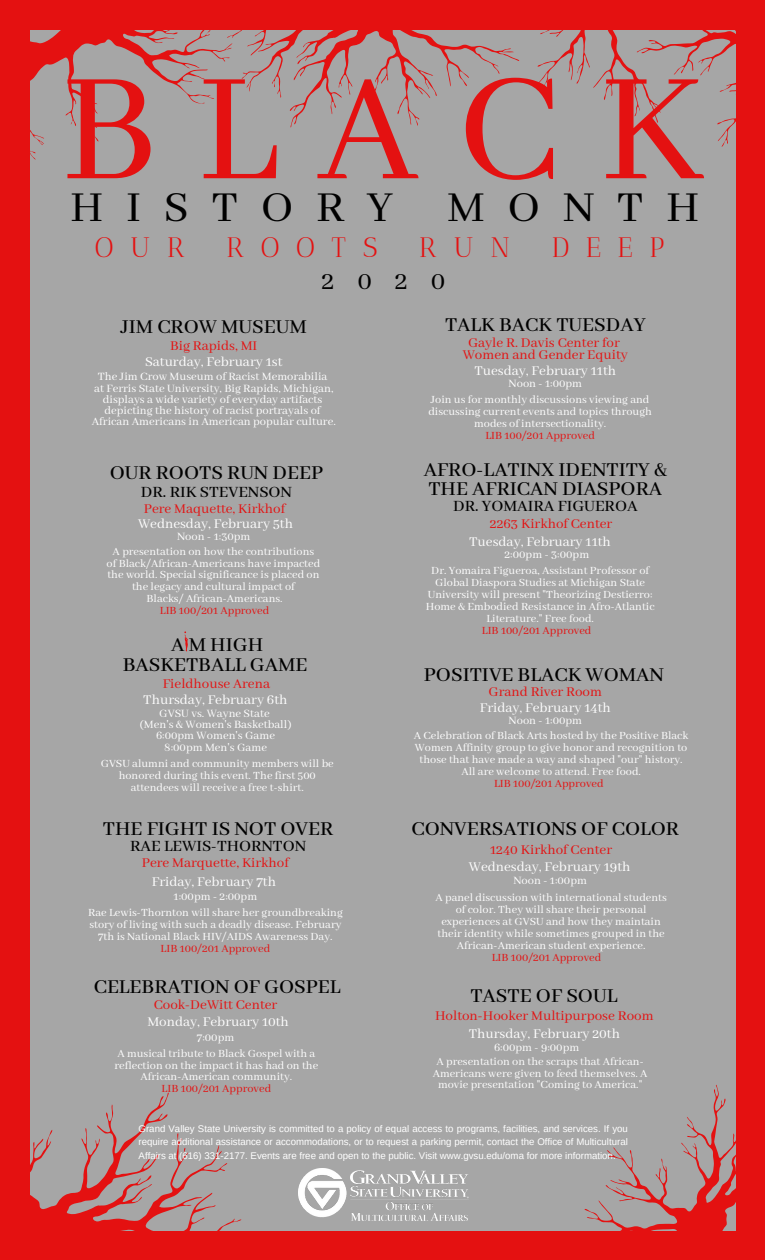
<style>
.page{position:relative;width:765px;height:1260px;background:#e41111}
.page>*{position:absolute;margin:0;border:0;box-sizing:border-box;transform-origin:0 0}
.t1{font:168.75px "Abhaya Libre";letter-spacing:.23em;color:#e41111}
.t2{font:47.62px "Abhaya Libre";letter-spacing:.475em;color:#000}
.t3{font:28.5px "Abhaya Libre";color:#000}
.t4{font:28px "Antic Didone";letter-spacing:.59em;color:#e41111}
.t5{font:500 22px/18.9px "Abhaya Libre";color:#000}
.t6{font:500 17.5px "Abhaya Libre";color:#000}
.t7{font:15px/12.2px "Abhaya Libre";color:#e41111;text-align:center}
.t8{font:15px "Abhaya Libre";color:#fff}
.t9{font:12.5px/11.2px "Abhaya Libre";color:#fff;text-align:center}
.t10{font:12.25px/11.9px "Abhaya Libre";color:#fff;text-align:center}
.t11{font:12.25px "Abhaya Libre";color:#e41111}
.t12{font:9.62px/13.1px "Arimo";color:#fff;text-align:justify}
</style>
<div class="page">
<div style="left:31px;top:30px;width:705px;height:1201px;background:#a6a6a6"></div>
<svg style="left:30px;top:30px;width:197px;height:227px"></svg>
<svg style="left:227px;top:30px;width:235px;height:98px"></svg>
<svg style="left:462px;top:30px;width:274px;height:117px"></svg>
<svg style="left:30px;top:1076px;width:212px;height:155px"></svg>
<img style="left:298px;top:1168px;width:170px;height:53px">
<svg style="left:184px;top:631px;width:4px;height:20px"></svg>
<svg style="left:584px;top:1085px;width:152px;height:146px"></svg>
<h1 class="t1" style="left:61px;top:37px;width:645px">BLACK</h1>
<h2 class="t2" style="left:70px;top:181px;width:120px">HIS</h2>
<h2 class="t2" style="left:212px;top:181px;width:135px">TOR</h2>
<h2 class="t2" style="left:367px;top:181px;width:119px">Y M</h2>
<h2 class="t2" style="left:508px;top:181px;width:88px">O N</h2>
<h2 class="t2" style="left:617px;top:181px;width:84px">T H</h2>
<h3 class="t4" style="left:95px;top:231px;width:92px">OUR</h3>
<h3 class="t4" style="left:227px;top:231px;width:153px">ROOTS</h3>
<h3 class="t4" style="left:419px;top:231px;width:92px">RUN</h3>
<h3 class="t4" style="left:552px;top:231px;width:114px">DEEP</h3>
<h3 class="t3" style="left:322px;top:265px;width:125px">2020</h3>
<h3 class="t5" style="left:121px;top:318px;width:188px">JIM CROW MUSEUM</h3>
<p class="t7" style="left:170px;top:340px;width:89px">Big Rapids, MI</p>
<p class="t8" style="left:145px;top:353px;width:139px">Saturday, February 1st</p>
<p class="t9" style="left:92px;top:372px;width:246px">The Jim Crow Museum of Racist Memorabilia<br>at Ferris State University, Big Rapids, Michigan, displays a wide variety of everyday artifacts depicting the history of racist portrayals of African Americans in American popular culture.</p>
<h3 class="t5" style="left:110px;top:464px;width:215px">OUR ROOTS RUN DEEP</h3>
<h3 class="t6" style="left:141px;top:483px;width:153px">DR. RIK STEVENSON</h3>
<p class="t7" style="left:144px;top:503px;width:143px">Pere Maquette, Kirkhof</p>
<p class="t8" style="left:138px;top:516px;width:156px">Wednesday, February 5th</p>
<p class="t9" style="left:177px;top:531px;width:75px">Noon - 1:30pm</p>
<p class="t10" style="left:107px;top:546px;width:215px">A presentation on how the contributions of Black/African-Americans have impacted the world. Special significance is placed on the legacy and cultural impact of<br>Blacks/ African-Americans.</p>
<p class="t11" style="left:160px;top:604px;width:111px">LIB 100/201 Approved</p>
<h3 class="t5" style="left:123px;top:635px;width:186px;line-height:21px;text-align:center">A M HIGH<br>BASKETBALL GAME</h3>
<p class="t7" style="left:163px;top:678px;width:109px">Fieldhouse Arena</p>
<p class="t8" style="left:143px;top:691px;width:146px">Thursday, February 6th</p>
<p class="t9" style="left:140px;top:708px;width:153px">GVSU vs. Wayne State<br>(Men's &amp; Women's Basketball)<br>6:00pm Women's Game<br>8:00pm Men's Game</p>
<p class="t10" style="left:101px;top:758px;width:235px">GVSU alumni and community members will be honored during this event. The first 500 attendees will receive a free t-shirt.</p>
<h3 class="t5" style="left:103px;top:820px;width:232px">THE FIGHT IS NOT OVER</h3>
<h3 class="t6" style="left:130px;top:836px;width:178px">RAE LEWIS-THORNTON</h3>
<p class="t7" style="left:142px;top:857px;width:149px">Pere Marquette, Kirkhof</p>
<p class="t8" style="left:152px;top:873px;width:126px">Friday, February 7th</p>
<p class="t9" style="left:174px;top:891px;width:85px">1:00pm - 2:00pm</p>
<p class="t10" style="left:88px;top:907px;width:256px">Rae Lewis-Thornton will share her groundbreaking story of living with such a deadly disease. February<br>7th is National Black HIV/AIDS Awareness Day.</p>
<p class="t11" style="left:161px;top:942px;width:111px">LIB 100/201 Approved</p>
<h3 class="t5" style="left:94px;top:978px;width:248px">CELEBRATION OF GOSPEL</h3>
<p class="t7" style="left:154px;top:999px;width:125px">Cook-DeWitt Center</p>
<p class="t8" style="left:147px;top:1013px;width:143px">Monday, February 10th</p>
<p class="t9" style="left:197px;top:1032px;width:39px">7:00pm</p>
<p class="t10" style="left:115px;top:1048px;width:205px">A musical tribute to Black Gospel with a reflection on the impact it has had on the<br>African-American community.</p>
<p class="t11" style="left:162px;top:1082px;width:111px">LIB 100/201 Approved</p>
<h3 class="t5" style="left:445px;top:316px;width:202px">TALK BACK TUESDAY</h3>
<p class="t7" style="left:463px;top:337px;width:167px">Gayle R. Davis Center for<br>Women and Gender Equity</p>
<p class="t8" style="left:474px;top:362px;width:143px">Tuesday, February 11th</p>
<p class="t9" style="left:509px;top:378px;width:75px">Noon - 1:00pm</p>
<p class="t10" style="left:428px;top:394px;width:225px">Join us for monthly discussions viewing and discussing current events and topics through modes of intersectionality.</p>
<p class="t11" style="left:485px;top:428px;width:111px">LIB 100/201 Approved</p>
<h3 class="t5" style="left:424px;top:461px;width:245px">AFRO-LATINX IDENTITY &amp;<br>THE AFRICAN DIASPORA</h3>
<h3 class="t6" style="left:453px;top:497px;width:186px">DR. YOMAIRA FIGUEROA</h3>
<p class="t7" style="left:490px;top:519px;width:124px">2263 Kirkhof Center</p>
<p class="t8" style="left:469px;top:534px;width:143px">Tuesday, February 11th</p>
<p class="t9" style="left:505px;top:550px;width:86px">2:00pm - 3:00pm</p>
<p class="t10" style="left:426px;top:565px;width:230px">Dr. Yomaira Figueroa, Assistant Professor of Global Diaspora Studies at Michigan State University will present "Theorizing Destierro:<br>Home &amp; Embodied Resistance in Afro-Atlantic Literature." Free food.</p>
<p class="t11" style="left:482px;top:623px;width:111px">LIB 100/201 Approved</p>
<h3 class="t5" style="left:424px;top:666px;width:241px">POSITIVE BLACK WOMAN</h3>
<p class="t7" style="left:489px;top:686px;width:115px">Grand River Room</p>
<p class="t8" style="left:480px;top:699px;width:133px">Friday, February 14th</p>
<p class="t9" style="left:509px;top:715px;width:75px">Noon - 1:00pm</p>
<p class="t10" style="left:414px;top:730px;width:276px">A Celebration of Black Arts hosted by the Positive Black Women Affinity group to give honor and recognition to those that have made a way and shaped "our" history.<br>All are welcome to attend. Free food.</p>
<p class="t11" style="left:494px;top:777px;width:111px">LIB 100/201 Approved</p>
<h3 class="t5" style="left:412px;top:820px;width:269px">CONVERSATIONS OF COLOR</h3>
<p class="t7" style="left:490px;top:844px;width:124px">1240 Kirkhof Center</p>
<p class="t8" style="left:469px;top:859px;width:163px">Wednesday, February 19th</p>
<p class="t9" style="left:513px;top:876px;width:75px">Noon - 1:00pm</p>
<p class="t10" style="left:435px;top:892px;width:233px">A panel discussion with international students of color. They will share their personal experiences at GVSU and how they maintain their identity while sometimes grouped in the African-American student experience.</p>
<p class="t11" style="left:492px;top:950px;width:111px">LIB 100/201 Approved</p>
<h3 class="t5" style="left:470px;top:987px;width:149px">TASTE OF SOUL</h3>
<p class="t7" style="left:435px;top:1010px;width:220px">Holton-Hooker Multipurpose Room</p>
<p class="t8" style="left:469px;top:1025px;width:153px">Thursday, February 20th</p>
<p class="t9" style="left:494px;top:1042px;width:87px">6:00pm - 9:00pm</p>
<p class="t10" style="left:433px;top:1056px;width:216px">A presentation on the scraps that African-<br>Americans were given to feed themselves. A movie presentation "Coming to America."</p>
<p class="t12" style="left:139px;top:1122px;width:491px">Grand Valley State University is committed to a policy of equal access to programs, facilities, and services. If you require additional assistance or accommodations, or to request a parking permit, contact the Office of Multicultural Affairs at (616) 331-2177. Events are free and open to the public. Visit www.gvsu.edu/oma for more information.</p>
</div>
